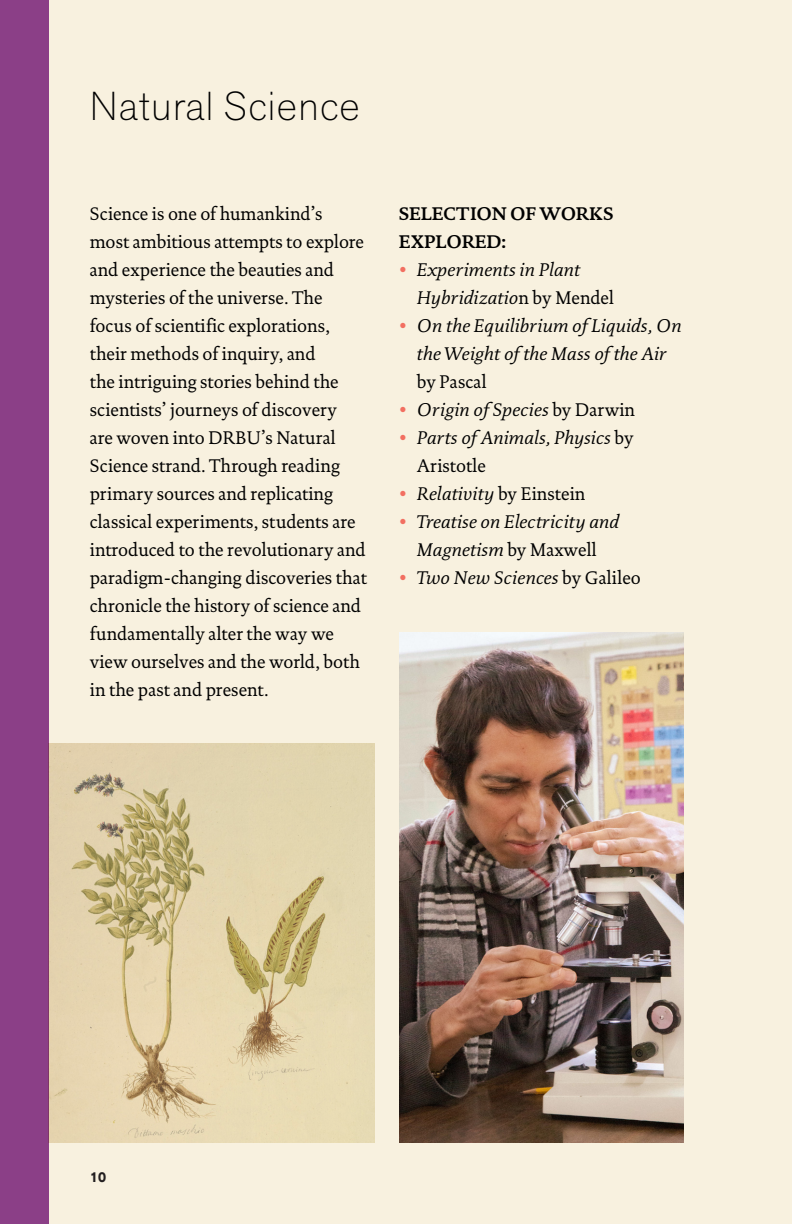
<style>
.page{position:relative;width:792px;height:1224px;background:#f8f1df}
.page>*{position:absolute;margin:0;border:0;box-sizing:border-box;transform-origin:0 0}
.t1{font:200 40px "Akzid Grtsk Next";letter-spacing:.035em;color:#000}
.text{font:18.6px/28px "DTL Documenta ST";color:#000;scale:.96 1}
.t2{font:italic 18.6px/28px "Documenta Dtl";letter-spacing:.01em;color:#000;scale:.96 1}
.subtitles{font:700 18.6px/28px "DTL Documenta ST";color:#000;scale:.96 1}
.t3{font:700 14px "Akzid Grtsk Next";color:#231f20;scale:.96 1}
.s1{font-family:"DTL Documenta ST";font-style:normal;color:#f26f61}
.s2{font-family:"DTL Documenta ST";font-style:normal}
</style>
<div class="page">
<div style="left:0;top:0;width:49px;height:1224px;background:#8b3f87"></div>
<img style="left:399px;top:632px;width:285px;height:511px">
<img style="left:49px;top:743px;width:326px;height:400px">
<p class="t1" style="left:90px;top:80px;width:271px">Natural Science</p>
<p class="text" style="left:90px;top:200px;width:290px">Science is one of humankind’s<br>most ambitious attempts to explore and experience the beauties and mysteries of the universe. The focus of scientific explorations, their methods of inquiry, and<br>the intriguing stories behind the scientists’ journeys of discovery<br>are woven into DRBU’s Natural Science strand. Through reading primary sources and replicating classical experiments, students are introduced to the revolutionary and paradigm-changing discoveries that chronicle the history of science and fundamentally alter the way we view ourselves and the world, both in the past and present.</p>
<p class="subtitles" style="left:399px;top:200px;width:225px">SELECTION OF WORKS<br>EXPLORED:</p>
<p class="t2" style="left:417px;top:256px;width:207px;text-indent:-18px"><span class="s1">•</span> Experiments in Plant<br>Hybridizatio<span class="s2">n by Mendel</span></p>
<p class="t2" style="left:417px;top:312px;width:277px;text-indent:-18px"><span class="s1">•</span> On the Equilibrium of Liquids, On the Weight of the Mass of the Air <span class="s2">by Pascal</span></p>
<p class="t2" style="left:399px;top:396px;width:248px"><span class="s1">•</span> Origin of Species <span class="s2">by Darwin</span></p>
<p class="t2" style="left:417px;top:424px;width:227px;text-indent:-18px"><span class="s1">•</span> Parts of Animals, Physics <span class="s2">by<br>Aristotle</span></p>
<p class="t2" style="left:399px;top:480px;width:196px"><span class="s1">•</span> Relativity <span class="s2">by Einstein</span></p>
<p class="t2" style="left:399px;top:508px;width:231px;text-align:center"><span class="s1">•</span> Treatise on Electricity and<br>Magnetism <span class="s2">by Maxwell</span></p>
<p class="t2" style="left:399px;top:564px;width:254px"><span class="s1">•</span> Two New Sciences <span class="s2">by Galileo</span></p>
<p class="t3" style="left:90px;top:1168px;width:18px">10</p>
</div>
